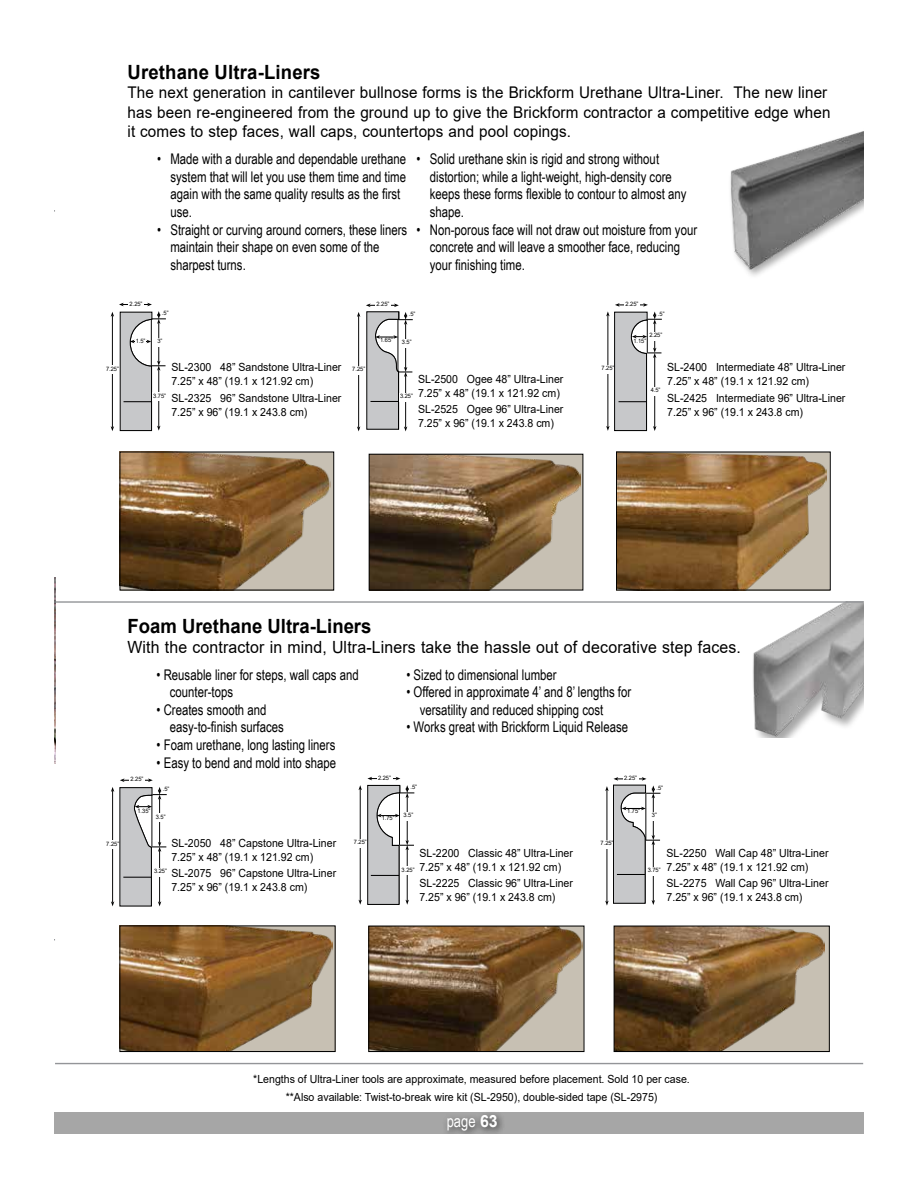
<style>
.page{position:relative;width:918px;height:1188px;background:#fff}
.page>*{position:absolute;margin:0;border:0;box-sizing:border-box;transform-origin:0 0}
.t1{font:700 19.65px "Arial";color:#000;scale:.94 1}
.t2{font:16.8px "Arial";letter-spacing:.01em;color:#000;scale:.94 1}
.t3{font:16.8px "Arial Narrow";color:#fff;scale:.94 1}
.t4{font:16.05px/19.4px "Arial";letter-spacing:.01em;color:#000;scale:.94 1}
.t5{font:14.7px/17.7px "Arial Narrow";color:#000;scale:.94 1}
.t6{font:11.25px/14px "Arial";color:#000;scale:.94 1}
.t7{font:6px "Arial";color:#000;scale:.94 1}
.s1{font-family:"Arial";font-weight:700}
</style>
<div class="page">
<img style="left:753px;top:601px;width:111px;height:137px">
<img style="left:54px;top:578px;width:1px;height:184px">
<img style="left:730px;top:131px;width:134px;height:140px">
<hr style="left:54px;top:601px;width:809px;height:2px;background:#939598">
<hr style="left:55px;top:1063px;width:808px;height:1px;background:#939598">
<div style="left:54px;top:1112px;width:810px;height:22px;background:#a6a6a6"></div>
<div style="left:443px;top:1110px;width:63px;height:24px;background:#000;opacity:.75"></div>
<svg style="left:111px;top:303px;width:55px;height:128px"></svg>
<div style="left:152px;top:393px;width:15px;height:8px;background:#fff"></div>
<img style="left:122px;top:454px;width:209px;height:134px">
<div style="left:120px;top:452px;width:214px;height:138px;border:1px solid #000"></div>
<hr style="left:112px;top:791px;width:1px;height:112px;background:#000">
<svg style="left:111px;top:787px;width:3px;height:5px"></svg>
<svg style="left:111px;top:901px;width:3px;height:5px"></svg>
<div style="left:102px;top:841px;width:22px;height:8px;background:#fff"></div>
<svg style="left:120px;top:778px;width:47px;height:128px"></svg>
<div style="left:153px;top:868px;width:15px;height:9px;background:#fff"></div>
<img style="left:371px;top:456px;width:209px;height:132px">
<div style="left:369px;top:454px;width:214px;height:136px;border:1px solid #000"></div>
<svg style="left:606px;top:303px;width:56px;height:128px"></svg>
<div style="left:648px;top:387px;width:15px;height:9px;background:#fff"></div>
<img style="left:618px;top:454px;width:209px;height:134px">
<div style="left:616px;top:452px;width:214px;height:138px;border:1px solid #000"></div>
<hr style="left:358px;top:316px;width:1px;height:112px;background:#000">
<svg style="left:357px;top:312px;width:3px;height:5px"></svg>
<svg style="left:357px;top:426px;width:3px;height:5px"></svg>
<div style="left:348px;top:366px;width:22px;height:8px;background:#fff"></div>
<svg style="left:366px;top:303px;width:47px;height:128px"></svg>
<div style="left:399px;top:393px;width:15px;height:9px;background:#fff"></div>
<img style="left:122px;top:928px;width:211px;height:122px">
<div style="left:120px;top:926px;width:215px;height:126px;border:1px solid #000"></div>
<svg style="left:359px;top:777px;width:55px;height:128px"></svg>
<div style="left:400px;top:867px;width:16px;height:8px;background:#fff"></div>
<img style="left:371px;top:928px;width:211px;height:122px">
<div style="left:369px;top:926px;width:215px;height:126px;border:1px solid #000"></div>
<svg style="left:605px;top:777px;width:55px;height:129px"></svg>
<div style="left:647px;top:867px;width:15px;height:9px;background:#fff"></div>
<img style="left:616px;top:928px;width:209px;height:122px">
<div style="left:614px;top:926px;width:216px;height:126px;border:1px solid #000"></div>
<h1 class="t1" style="left:127px;top:58px;width:207px">Urethane Ultra-Liners</h1>
<p class="t4" style="left:127px;top:83px;width:749px">The next generation in cantilever bullnose forms is the Brickform Urethane Ultra-Liner. The new liner has been re-engineered from the ground up to give the Brickform contractor a competitive edge when it comes to step faces, wall caps, countertops and pool copings.</p>
<h3 class="t5" style="left:170px;top:149px;width:252px;text-indent:-13px">• Made with a durable and dependable urethane system that will let you use them time and time again with the same quality results as the first use.</h3>
<h3 class="t5" style="left:170px;top:220px;width:254px;text-indent:-13px">• Straight or curving around corners, these liners maintain their shape on even some of the sharpest turns.</h3>
<h3 class="t5" style="left:430px;top:149px;width:274px;text-indent:-13px">• Solid urethane skin is rigid and strong without distortion; while a light-weight, high-density core keeps these forms flexible to contour to almost any shape.</h3>
<h3 class="t5" style="left:430px;top:220px;width:286px;text-indent:-13px">• Non-porous face will not draw out moisture from your concrete and will leave a smoother face, reducing your finishing time.</h3>
<p class="t7" style="left:106px;top:364px;width:15px">7.25”</p>
<p class="t7" style="left:130px;top:299px;width:15px">2.25”</p>
<p class="t7" style="left:136px;top:336px;width:12px">1.5”</p>
<p class="t7" style="left:162px;top:309px;width:9px">.5”</p>
<p class="t7" style="left:157px;top:337px;width:7px">3”</p>
<p class="t6" style="left:171px;top:360px;width:182px">SL-2300 48” Sandstone Ultra-Liner<br>7.25” x 48” (19.1 x 121.92 cm)</p>
<p class="t6" style="left:171px;top:391px;width:182px">SL-2325 96” Sandstone Ultra-Liner<br>7.25” x 96” (19.1 x 243.8 cm)</p>
<p class="t7" style="left:153px;top:391px;width:15px">3.75”</p>
<p class="t7" style="left:352px;top:365px;width:15px">7.25”</p>
<p class="t7" style="left:377px;top:300px;width:15px">2.25”</p>
<p class="t7" style="left:380px;top:335px;width:15px">1.65”</p>
<p class="t7" style="left:409px;top:310px;width:9px">.5”</p>
<p class="t7" style="left:402px;top:338px;width:12px">3.5”</p>
<p class="t6" style="left:418px;top:372px;width:156px">SL-2500 Ogee 48” Ultra-Liner<br>7.25” x 48” (19.1 x 121.92 cm)</p>
<p class="t6" style="left:418px;top:402px;width:156px">SL-2525 Ogee 96” Ultra-Liner<br>7.25” x 96” (19.1 x 243.8 cm)</p>
<p class="t7" style="left:400px;top:392px;width:15px">3.25”</p>
<p class="t7" style="left:602px;top:364px;width:15px">7.25”</p>
<p class="t7" style="left:626px;top:300px;width:15px">2.25”</p>
<p class="t7" style="left:633px;top:337px;width:15px">1.15”</p>
<p class="t7" style="left:658px;top:309px;width:9px">.5”</p>
<p class="t7" style="left:649px;top:331px;width:15px">2.25”</p>
<p class="t6" style="left:667px;top:360px;width:191px">SL-2400 Intermediate 48” Ultra-Liner<br>7.25” x 48” (19.1 x 121.92 cm)</p>
<p class="t6" style="left:667px;top:391px;width:191px">SL-2425 Intermediate 96” Ultra-Liner<br>7.25” x 96” (19.1 x 243.8 cm)</p>
<p class="t7" style="left:651px;top:386px;width:12px">4.5”</p>
<p class="t7" style="left:106px;top:840px;width:15px">7.25”</p>
<h1 class="t1" style="left:127px;top:612px;width:261px">Foam Urethane Ultra-Liners</h1>
<h2 class="t2" style="left:127px;top:636px;width:654px">With the contractor in mind, Ultra-Liners take the hassle out of decorative step faces.</h2>
<h3 class="t5" style="left:170px;top:665px;width:203px;text-indent:-13px">• Reusable liner for steps, wall caps and counter-tops</h3>
<h3 class="t5" style="left:170px;top:700px;width:123px;text-indent:-13px">• Creates smooth and easy-to-finish surfaces</h3>
<h3 class="t5" style="left:157px;top:736px;width:192px">• Foam urethane, long lasting liners</h3>
<h3 class="t5" style="left:157px;top:753px;width:192px">• Easy to bend and mold into shape</h3>
<h3 class="t5" style="left:406px;top:665px;width:161px">• Sized to dimensional lumber</h3>
<h3 class="t5" style="left:420px;top:683px;width:226px;text-indent:-13px">• Offered in approximate 4’ and 8’ lengths for versatility and reduced shipping cost</h3>
<h3 class="t5" style="left:406px;top:718px;width:237px">• Works great with Brickform Liquid Release</h3>
<p class="t7" style="left:130px;top:775px;width:15px">2.25”</p>
<p class="t7" style="left:137px;top:807px;width:15px">1.35”</p>
<p class="t7" style="left:163px;top:785px;width:9px">.5”</p>
<p class="t7" style="left:156px;top:812px;width:12px">3.5”</p>
<p class="t7" style="left:378px;top:773px;width:15px">2.25”</p>
<p class="t7" style="left:382px;top:814px;width:15px">1.75”</p>
<p class="t7" style="left:410px;top:783px;width:9px">.5”</p>
<p class="t7" style="left:403px;top:811px;width:12px">3.5”</p>
<p class="t7" style="left:624px;top:774px;width:15px">2.25”</p>
<p class="t7" style="left:627px;top:807px;width:15px">1.75”</p>
<p class="t7" style="left:657px;top:783px;width:9px">.5”</p>
<p class="t7" style="left:652px;top:811px;width:7px">3”</p>
<p class="t6" style="left:171px;top:836px;width:177px">SL-2050 48” Capstone Ultra-Liner<br>7.25” x 48” (19.1 x 121.92 cm)</p>
<p class="t6" style="left:171px;top:866px;width:177px">SL-2075 96” Capstone Ultra-Liner<br>7.25” x 96” (19.1 x 243.8 cm)</p>
<p class="t7" style="left:154px;top:867px;width:15px">3.25”</p>
<p class="t7" style="left:354px;top:838px;width:15px">7.25”</p>
<p class="t6" style="left:419px;top:846px;width:165px">SL-2200 Classic 48” Ultra-Liner<br>7.25” x 48” (19.1 x 121.92 cm)</p>
<p class="t6" style="left:419px;top:876px;width:165px">SL-2225 Classic 96” Ultra-Liner<br>7.25” x 96” (19.1 x 243.8 cm)</p>
<p class="t7" style="left:402px;top:866px;width:15px">3.25”</p>
<p class="t7" style="left:601px;top:839px;width:15px">7.25”</p>
<p class="t6" style="left:667px;top:846px;width:174px">SL-2250 Wall Cap 48” Ultra-Liner<br>7.25” x 48” (19.1 x 121.92 cm)</p>
<p class="t6" style="left:667px;top:876px;width:174px">SL-2275 Wall Cap 96” Ultra-Liner<br>7.25” x 96” (19.1 x 243.8 cm)</p>
<p class="t7" style="left:648px;top:866px;width:15px">3.75”</p>
<p class="t6" style="left:253px;top:1072px;width:466px">*Lengths of Ultra-Liner tools are approximate, measured before placement. Sold 10 per case.</p>
<p class="t6" style="left:286px;top:1090px;width:397px">**Also available: Twist-to-break wire kit (SL-2950), double-sided tape (SL-2975)</p>
<h2 class="t3" style="left:447px;top:1109px;width:56px">page <span class="s1">63</span></h2>
</div>
